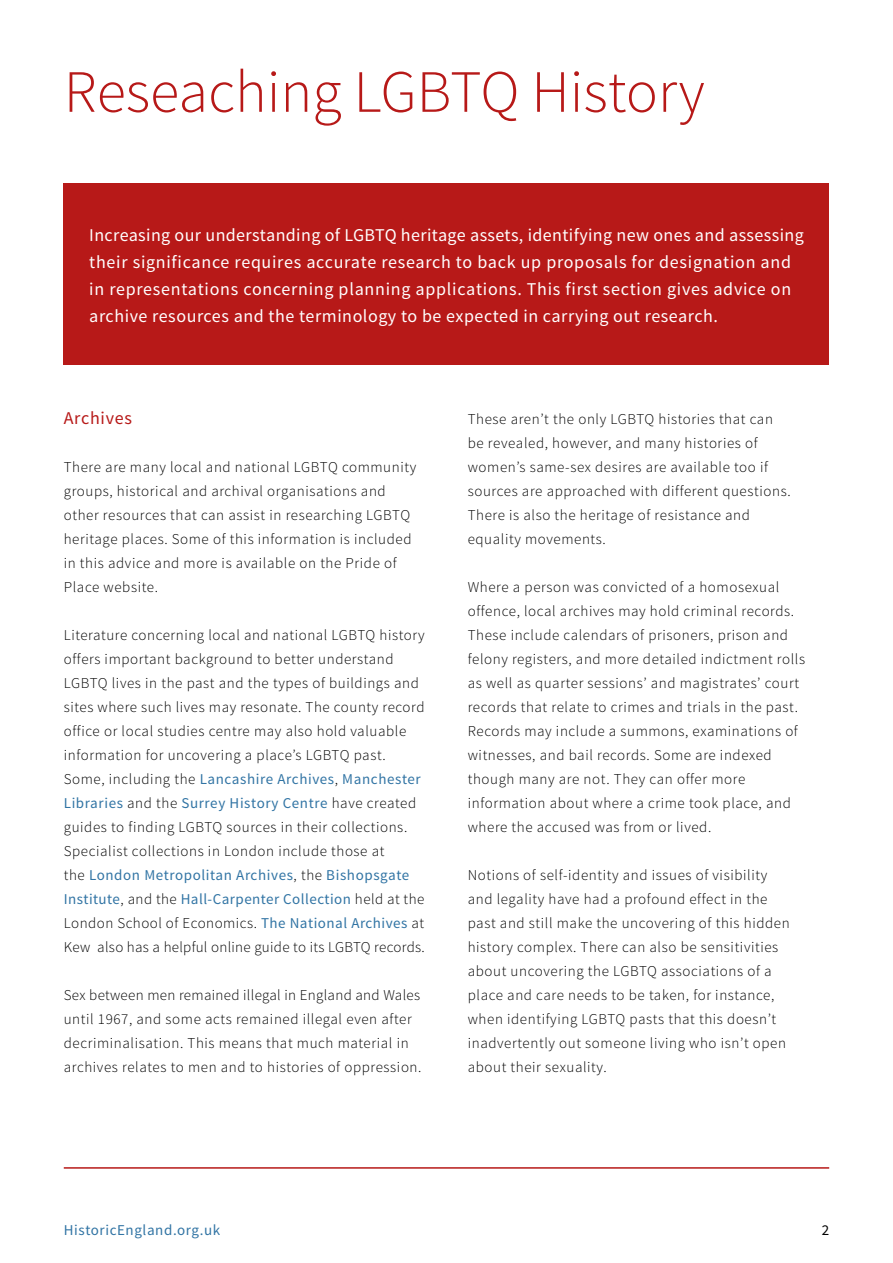
<style>
.page{position:relative;width:893px;height:1263px;background:#fff}
.page>*{position:absolute;margin:0;border:0;box-sizing:border-box;transform-origin:0 0}
.Main_Headings{font:300 60px "Source Sans Pro";color:#b71918}
.Introduction_Text{font:18px/27px "Source Sans Pro";letter-spacing:.03em;color:#fff}
.Sub_head{font:18px "Source Sans Pro";letter-spacing:.04em;color:#b71918}
.Body_Text{font:300 15px/24px "Source Sans Pro";letter-spacing:.04em;color:#000}
.t1{font:15px "Source Sans Pro";letter-spacing:.04em;color:#3174a4}
.t2{font:15px "Source Sans Pro";color:#000}
.s1{font-weight:400;color:#3174a4}
</style>
<div class="page">
<hr style="left:64px;top:1167px;width:765px;height:2px;background:#b71918">
<div style="left:64px;top:184px;width:765px;height:181px;background:#b71918"></div>
<p class="Main_Headings" style="left:64px;top:55px;width:642px">Reseaching LGBTQ History</p>
<p class="Introduction_Text" style="left:89px;top:221px;width:716px">Increasing our understanding of LGBTQ heritage assets, identifying new ones and assessing their significance requires accurate research to back up proposals for designation and in representations concerning planning applications. This first section gives advice on archive resources and the terminology to be expected in carrying out research.</p>
<p class="Sub_head" style="left:64px;top:407px;width:70px">Archives</p>
<p class="Body_Text" style="left:64px;top:455px;width:354px">There are many local and national LGBTQ community groups, historical and archival organisations and other resources that can assist in researching LGBTQ heritage places. Some of this information is included in this advice and more is available on the Pride of Place website.</p>
<p class="Body_Text" style="left:64px;top:623px;width:363px">Literature concerning local and national LGBTQ history offers important background to better understand LGBTQ lives in the past and the types of buildings and sites where such lives may resonate. The county record office or local studies centre may also hold valuable information for uncovering a place’s LGBTQ past.<br>Some, including the <span class="s1">Lancashire Archives</span>, <span class="s1">Manchester Libraries</span> and the <span class="s1">Surrey History Centre</span> have created guides to finding LGBTQ sources in their collections.<br>Specialist collections in London include those at<br>the <span class="s1">London Metropolitan Archives</span>, the <span class="s1">Bishopsgate Institute</span>, and the <span class="s1">Hall-Carpenter Collection</span> held at the London School of Economics. <span class="s1">The National Archives</span> at Kew also has a helpful online guide to its LGBTQ records.</p>
<p class="Body_Text" style="left:64px;top:983px;width:359px">Sex between men remained illegal in England and Wales until 1967, and some acts remained illegal even after decriminalisation. This means that much material in archives relates to men and to histories of oppression.</p>
<p class="Body_Text" style="left:468px;top:407px;width:324px">These aren’t the only LGBTQ histories that can be revealed, however, and many histories of women’s same-sex desires are available too if sources are approached with different questions.<br>There is also the heritage of resistance and equality movements.</p>
<p class="Body_Text" style="left:468px;top:575px;width:339px">Where a person was convicted of a homosexual offence, local archives may hold criminal records.<br>These include calendars of prisoners, prison and felony registers, and more detailed indictment rolls as well as quarter sessions’ and magistrates’ court records that relate to crimes and trials in the past.<br>Records may include a summons, examinations of witnesses, and bail records. Some are indexed though many are not. They can offer more information about where a crime took place, and where the accused was from or lived.</p>
<p class="Body_Text" style="left:468px;top:863px;width:323px">Notions of self-identity and issues of visibility and legality have had a profound effect in the past and still make the uncovering of this hidden history complex. There can also be sensitivities about uncovering the LGBTQ associations of a place and care needs to be taken, for instance, when identifying LGBTQ pasts that this doesn’t inadvertently out someone living who isn’t open about their sexuality.</p>
<p class="t1" style="left:64px;top:1220px;width:158px">HistoricEngland.org.uk</p>
<p class="t2" style="left:822px;top:1220px;width:9px">2</p>
</div>
